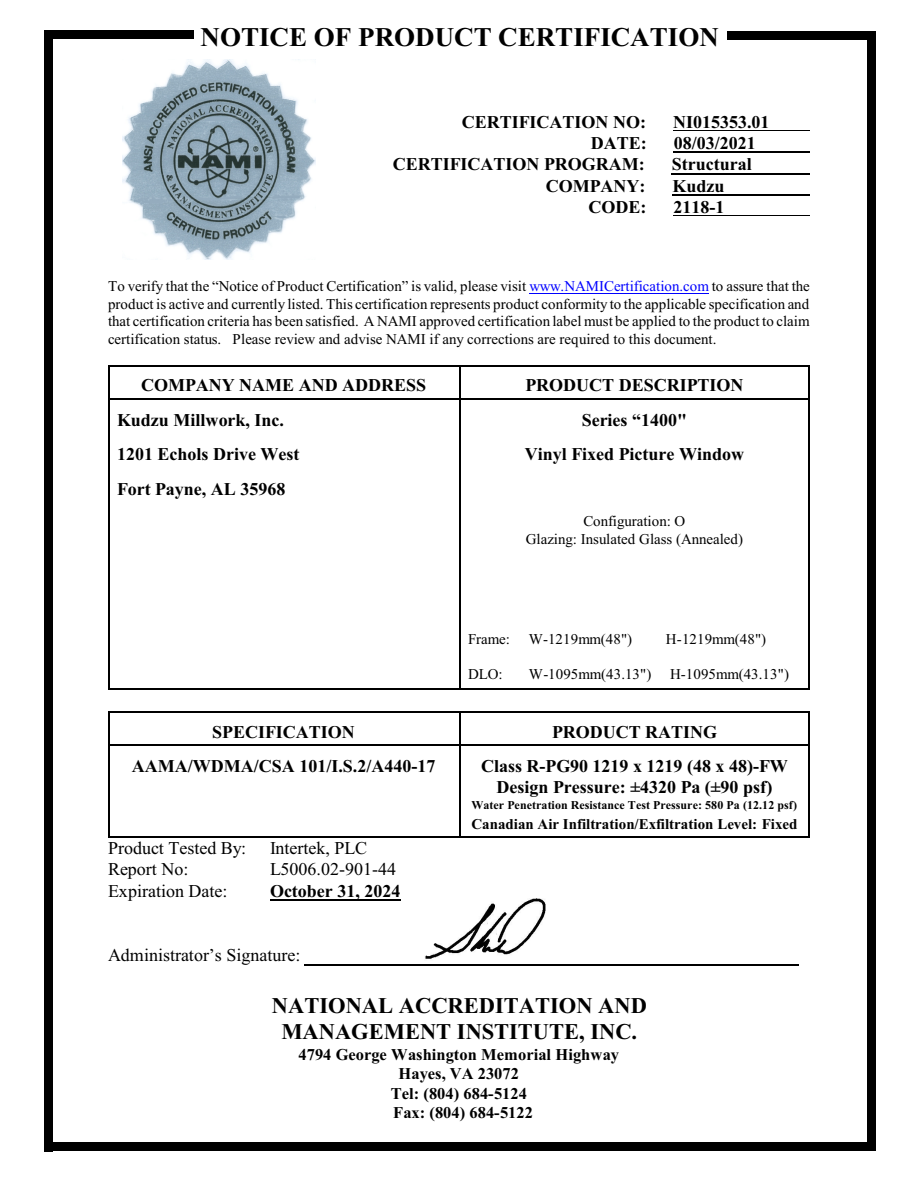
<style>
.page{position:relative;width:918px;height:1188px;background:#fff}
.page>*{position:absolute;margin:0;border:0;box-sizing:border-box;transform-origin:0 0}
.t1{font:700 27px "Times New Roman";color:#000}
.t2{font:700 22.5px/26.2px "Times New Roman";color:#000;text-align:center}
.t3{font:700 18px/21.3px "Times New Roman";color:#000;text-align:center}
.t4{font:18px "Times New Roman";color:#000}
.t5{font:700 16.5px/19.5px "Times New Roman";color:#000;text-align:center}
.t6{font:15px/17.7px "Times New Roman";color:#000;text-align:justify}
.t7{font:700 15px "Times New Roman";color:#000}
.t8{font:700 12px "Times New Roman";color:#000}
.s1{color:#00f}
</style>
<div class="page">
<hr style="left:108px;top:365px;width:351px;height:1px;background:#000">
<hr style="left:108px;top:367px;width:1px;height:33px;background:#000">
<hr style="left:108px;top:398px;width:351px;height:2px;background:#000">
<hr style="left:809px;top:365px;width:1px;height:35px;background:#000">
<hr style="left:459px;top:365px;width:351px;height:1px;background:#000">
<hr style="left:459px;top:367px;width:1px;height:33px;background:#000">
<hr style="left:459px;top:398px;width:349px;height:2px;background:#000">
<hr style="left:108px;top:400px;width:1px;height:34px;background:#000">
<hr style="left:809px;top:400px;width:1px;height:34px;background:#000">
<hr style="left:459px;top:400px;width:1px;height:34px;background:#000">
<hr style="left:108px;top:434px;width:1px;height:35px;background:#000">
<hr style="left:809px;top:434px;width:1px;height:35px;background:#000">
<hr style="left:459px;top:434px;width:1px;height:35px;background:#000">
<hr style="left:108px;top:469px;width:1px;height:34px;background:#000">
<hr style="left:809px;top:469px;width:1px;height:34px;background:#000">
<hr style="left:459px;top:469px;width:1px;height:34px;background:#000">
<hr style="left:108px;top:503px;width:1px;height:49px;background:#000">
<hr style="left:809px;top:503px;width:1px;height:49px;background:#000">
<hr style="left:459px;top:503px;width:1px;height:49px;background:#000">
<hr style="left:108px;top:552px;width:1px;height:34px;background:#000">
<hr style="left:809px;top:552px;width:1px;height:34px;background:#000">
<hr style="left:459px;top:552px;width:1px;height:34px;background:#000">
<hr style="left:108px;top:587px;width:1px;height:34px;background:#000">
<hr style="left:809px;top:587px;width:1px;height:34px;background:#000">
<hr style="left:459px;top:587px;width:1px;height:34px;background:#000">
<hr style="left:108px;top:621px;width:1px;height:35px;background:#000">
<hr style="left:809px;top:621px;width:1px;height:35px;background:#000">
<hr style="left:459px;top:621px;width:1px;height:35px;background:#000">
<hr style="left:108px;top:689px;width:351px;height:1px;background:#000">
<hr style="left:108px;top:656px;width:1px;height:33px;background:#000">
<hr style="left:809px;top:656px;width:1px;height:34px;background:#000">
<hr style="left:459px;top:689px;width:351px;height:1px;background:#000">
<hr style="left:459px;top:656px;width:1px;height:33px;background:#000">
<hr style="left:108px;top:712px;width:351px;height:1px;background:#000">
<hr style="left:108px;top:713px;width:1px;height:33px;background:#000">
<hr style="left:108px;top:745px;width:351px;height:1px;background:#000">
<hr style="left:809px;top:712px;width:1px;height:34px;background:#000">
<hr style="left:459px;top:712px;width:351px;height:1px;background:#000">
<hr style="left:459px;top:713px;width:1px;height:33px;background:#000">
<hr style="left:459px;top:745px;width:349px;height:1px;background:#000">
<hr style="left:108px;top:836px;width:351px;height:1px;background:#000">
<hr style="left:108px;top:746px;width:1px;height:90px;background:#000">
<hr style="left:809px;top:746px;width:1px;height:91px;background:#000">
<hr style="left:459px;top:836px;width:351px;height:1px;background:#000">
<hr style="left:459px;top:746px;width:1px;height:90px;background:#000">
<hr style="left:673px;top:130px;width:137px;height:1px;background:#000">
<hr style="left:674px;top:152px;width:136px;height:1px;background:#000">
<hr style="left:672px;top:173px;width:138px;height:1px;background:#000">
<hr style="left:672px;top:194px;width:138px;height:1px;background:#000">
<hr style="left:674px;top:215px;width:136px;height:1px;background:#000">
<hr style="left:529px;top:293px;width:180px;height:1px;background:#00f">
<hr style="left:270px;top:900px;width:130px;height:1px;background:#000">
<div style="left:867px;top:32px;width:8px;height:1119px;background:#000"></div>
<div style="left:728px;top:32px;width:147px;height:8px;background:#000"></div>
<div style="left:44px;top:31px;width:9px;height:1120px;background:#000"></div>
<div style="left:44px;top:30px;width:150px;height:9px;background:#000"></div>
<hr style="left:304px;top:964px;width:495px;height:2px;background:#000">
<div style="left:44px;top:1142px;width:831px;height:9px;background:#000"></div>
<img style="left:122px;top:60px;width:194px;height:199px">
<img style="left:425px;top:898px;width:121px;height:61px">
<h1 class="t1" style="left:201px;top:28px;width:520px">NOTICE OF PRODUCT CERTIFICATION</h1>
<p class="t3" style="left:462px;top:113px;width:186px">CERTIFICATION NO:</p>
<p class="t3" style="left:673px;top:113px;width:98px">NI015353.01</p>
<p class="t3" style="left:591px;top:134px;width:57px">DATE:</p>
<p class="t3" style="left:674px;top:134px;width:84px">08/03/2021</p>
<p class="t3" style="left:393px;top:155px;width:254px">CERTIFICATION PROGRAM:</p>
<p class="t3" style="left:672px;top:155px;width:81px">Structural</p>
<p class="t3" style="left:546px;top:177px;width:101px">COMPANY:</p>
<p class="t3" style="left:673px;top:177px;width:53px">Kudzu</p>
<p class="t3" style="left:589px;top:198px;width:59px">CODE:</p>
<p class="t3" style="left:674px;top:198px;width:52px">2118-1</p>
<p class="t6" style="left:108px;top:278px;width:703px">To verify that the “Notice of Product Certification” is valid, please visit <span class="s1">www.NAMICertification.com</span> to assure that the product is active and currently listed. This certification represents product conformity to the applicable specification and that certification criteria has been satisfied. A NAMI approved certification label must be applied to the product to claim certification status. Please review and advise NAMI if any corrections are required to this document.</p>
<p class="t3" style="left:141px;top:377px;width:287px">COMPANY NAME AND ADDRESS</p>
<p class="t3" style="left:525px;top:377px;width:220px">PRODUCT DESCRIPTION</p>
<p class="t3" style="left:117px;top:411px;width:169px">Kudzu Millwork, Inc.</p>
<p class="t3" style="left:582px;top:411px;width:107px">Series “1400"</p>
<p class="t3" style="left:117px;top:446px;width:184px">1201 Echols Drive West</p>
<p class="t3" style="left:525px;top:446px;width:221px">Vinyl Fixed Picture Window</p>
<p class="t3" style="left:117px;top:480px;width:170px">Fort Payne, AL 35968</p>
<p class="t6" style="left:526px;top:514px;width:219px;text-align:center">Configuration: O<br>Glazing: Insulated Glass (Annealed)</p>
<p class="t6" style="left:468px;top:632px;width:166px">Frame: W-1219mm(48")</p>
<p class="t6" style="left:666px;top:632px;width:102px">H-1219mm(48")</p>
<p class="t6" style="left:468px;top:666px;width:36px">DLO:</p>
<p class="t6" style="left:529px;top:666px;width:124px">W-1095mm(43.13")</p>
<p class="t6" style="left:670px;top:666px;width:120px">H-1095mm(43.13")</p>
<p class="t3" style="left:212px;top:723px;width:144px">SPECIFICATION</p>
<p class="t3" style="left:552px;top:723px;width:167px">PRODUCT RATING</p>
<p class="t3" style="left:132px;top:757px;width:305px">AAMA/WDMA/CSA 101/I.S.2/A440-17</p>
<p class="t3" style="left:481px;top:757px;width:308px">Class R-PG90 1219 x 1219 (48 x 48)-FW<br>Design Pressure: ±4320 Pa (±90 psf)</p>
<p class="t8" style="left:472px;top:801px;width:327px">Water Penetration Resistance Test Pressure: 580 Pa (12.12 psf)</p>
<p class="t7" style="left:471px;top:818px;width:328px">Canadian Air Infiltration/Exfiltration Level: Fixed</p>
<p class="t4" style="left:108px;top:842px;width:140px">Product Tested By:</p>
<p class="t4" style="left:270px;top:842px;width:99px">Intertek, PLC</p>
<p class="t4" style="left:108px;top:863px;width:82px">Report No:</p>
<p class="t4" style="left:270px;top:863px;width:128px">L5006.02-901-44</p>
<p class="t4" style="left:108px;top:884px;width:121px">Expiration Date:</p>
<p class="t3" style="left:270px;top:882px;width:132px">October 31, 2024</p>
<p class="t4" style="left:108px;top:948px;width:194px">Administrator’s Signature:</p>
<h2 class="t2" style="left:272px;top:994px;width:376px">NATIONAL ACCREDITATION AND<br>MANAGEMENT INSTITUTE, INC.</h2>
<p class="t5" style="left:299px;top:1046px;width:322px">4794 George Washington Memorial Highway<br>Hayes, VA 23072<br>Tel: (804) 684-5124<br>Fax: (804) 684-5122</p>
</div>
